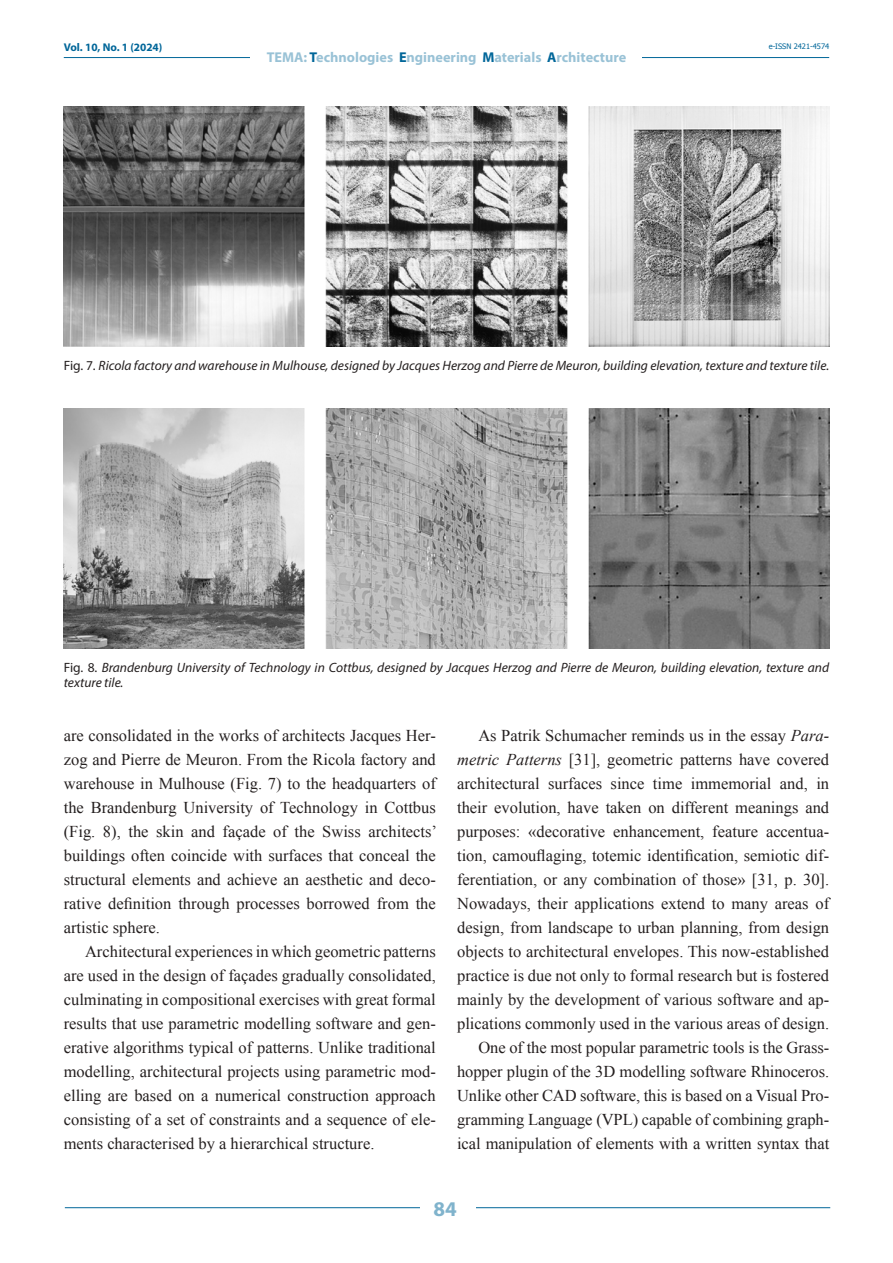
<style>
.page{position:relative;width:893px;height:1263px;background:#fff}
.page>*{position:absolute;margin:0;border:0;box-sizing:border-box;transform-origin:0 0}
.t1{font:700 21px "Myriad Pro";color:#80b3cc}
.t2{font:16.5px/24px "Times New Roman";color:#241f1f;text-align:justify}
.t3{font:700 14.25px "Myriad Pro";color:#99c2d6}
.t4{font:italic 13.5px/15px "Myriad Pro";color:#241f1f}
.t5{font:700 11.25px "Myriad Pro";color:#069}
.t6{font:7.5px "Tahoma";color:#069}
.s1{color:#069}
.s2{font-style:normal}
.s3{font-style:italic}
</style>
<div class="page">
<hr style="left:64px;top:57px;width:765px;height:1px;background:#069">
<div style="left:251px;top:48px;width:391px;height:17px;background:#fff"></div>
<hr style="left:65px;top:1207px;width:765px;height:1px;background:#069">
<div style="left:420px;top:1195px;width:55px;height:25px;background:#fff"></div>
<img style="left:64px;top:408px;width:765px;height:241px">
<img style="left:64px;top:106px;width:765px;height:241px">
<p class="t5" style="left:64px;top:40px;width:100px">Vol. 10, No. 1 (2024)</p>
<p class="t3" style="left:267px;top:48px;width:361px">TEMA: <span class="s1">T</span>echnologies <span class="s1">E</span>ngineering <span class="s1">M</span>aterials <span class="s1">A</span>rchitecture</p>
<p class="t6" style="left:769px;top:41px;width:62px">e-ISSN 2421-4574</p>
<p class="t4" style="left:64px;top:358px;width:767px"><span class="s2">Fig. 7.</span> Ricola factory and warehouse in Mulhouse, designed by Jacques Herzog and Pierre de Meuron, building elevation, texture and texture tile.</p>
<p class="t4" style="left:64px;top:659px;width:767px"><span class="s2">Fig. 8.</span> Brandenburg University of Technology in Cottbus, designed by Jacques Herzog and Pierre de Meuron, building elevation, texture and texture tile.</p>
<p class="t2" style="left:64px;top:723px;width:375px">are consolidated in the works of architects Jacques Her&shy;zog and Pierre de Meuron. From the Ricola factory and warehouse in Mulhouse (Fig. 7) to the headquarters of the Brandenburg University of Technology in Cottbus (Fig. 8), the skin and façade of the Swiss architects’ buildings often coincide with surfaces that conceal the structural elements and achieve an aesthetic and deco&shy;rative definition through processes borrowed from the artistic sphere.</p>
<p class="t2" style="left:64px;top:939px;width:374px;text-indent:21px">Architectural experiences in which geometric patterns are used in the design of façades gradually consolidated, culminating in compositional exercises with great formal results that use parametric modelling software and gen&shy;erative algorithms typical of patterns. Unlike traditional modelling, architectural projects using parametric mod&shy;elling are based on a numerical construction approach consisting of a set of constraints and a sequence of ele&shy;ments characterised by a hierarchical structure.</p>
<p class="t2" style="left:457px;top:723px;width:374px;text-align:right">As Patrik Schumacher reminds us in the essay <span class="s3">Para&shy;metric Patterns</span> [31], geometric patterns have covered architectural surfaces since time immemorial and, in their evolution, have taken on different meanings and purposes: «decorative enhancement, feature accentua&shy;tion, camouflaging, totemic identification, semiotic dif&shy;ferentiation, or any combination of those» [31, p. 30].<br>Nowadays, their applications extend to many areas of design, from landscape to urban planning, from design objects to architectural envelopes. This now-established practice is due not only to formal research but is fostered mainly by the development of various software and ap&shy;plications commonly used in the various areas of design.<br>One of the most popular parametric tools is the Grass&shy;hopper plugin of the 3D modelling software Rhinoceros.<br>Unlike other CAD software, this is based on a Visual Pro&shy;gramming Language (VPL) capable of combining graph&shy;ical manipulation of elements with a written syntax that</p>
<p class="t1" style="left:434px;top:1195px;width:25px">84</p>
</div>
